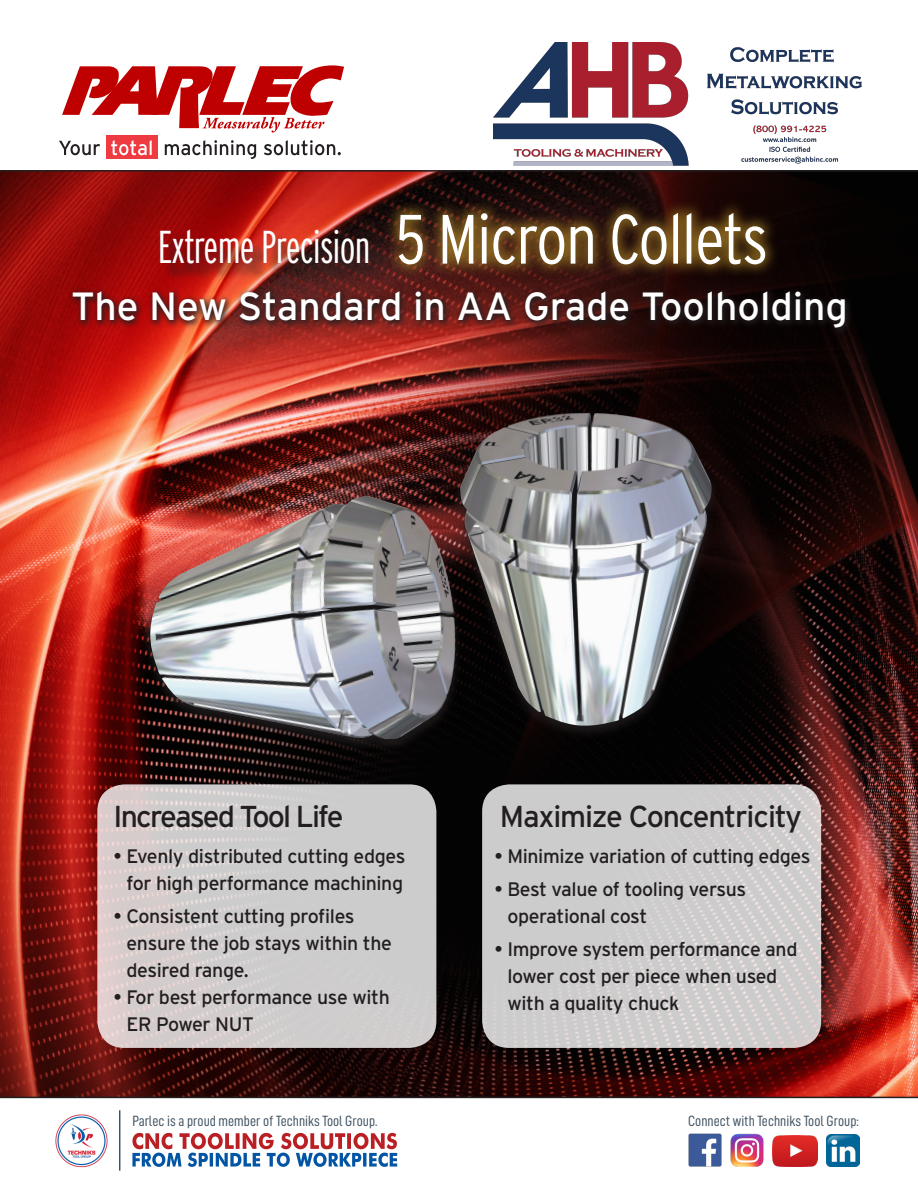
<style>
.page{position:relative;width:918px;height:1188px;background:#fff}
.page>*{position:absolute;margin:0;border:0;box-sizing:border-box;transform-origin:0 0}
.Content_Header{font:300 condensed 69.6px "Interstate";letter-spacing:-.02em;color:#fff}
.t1{font:300 extra-condensed 46.05px "Interstate";letter-spacing:-.02em;color:#fff}
.Content_Header-2{font:39.3px "Interstate";color:#fff}
.Content_Header-3{font:30.3px "Interstate";letter-spacing:-.055em;color:#231f20}
.t2{font:19.5px/27px "Interstate";letter-spacing:-.02em;color:#231f20}
.t3{font:14.85px "D DIN Condensed";color:#3d505f}
</style>
<div class="page">
<img style="left:0;top:172px;width:918px;height:925px">
<svg style="left:62px;top:65px;width:282px;height:68px"></svg>
<svg style="left:59px;top:141px;width:41px;height:14px"></svg>
<div style="left:106px;top:136px;width:51px;height:23px;background:#ee3a41"></div>
<svg style="left:111px;top:140px;width:41px;height:15px"></svg>
<svg style="left:165px;top:140px;width:91px;height:19px"></svg>
<svg style="left:264px;top:140px;width:77px;height:15px"></svg>
<svg style="left:132px;top:1133px;width:265px;height:34px"></svg>
<hr style="left:119px;top:1110px;width:1px;height:61px;background:#3d505f">
<img style="left:730px;top:1133px;width:34px;height:34px">
<img style="left:688px;top:1134px;width:33px;height:33px">
<img style="left:772px;top:1135px;width:45px;height:32px">
<img style="left:827px;top:1134px;width:32px;height:33px">
<img style="left:55px;top:1114px;width:52px;height:53px">
<hr style="left:0;top:1097px;width:918px;height:1px;background:#231f20">
<hr style="left:0;top:170px;width:918px;height:2px;background:#231f20">
<div style="left:67px;top:286px;width:786px;height:51px;background:#231f20;opacity:.91"></div>
<svg style="left:385px;top:199px;width:395px;height:79px;background:#4d2f13"></svg>
<div style="left:163px;top:232px;width:224px;height:49px;background:#231f20;opacity:.75"></div>
<div style="left:452px;top:411px;width:268px;height:329px;background:#231f20;opacity:.75"></div>
<img style="left:460px;top:412px;width:252px;height:315px">
<div style="left:143px;top:495px;width:320px;height:258px;background:#231f20;opacity:.75"></div>
<img style="left:150px;top:496px;width:307px;height:244px">
<svg style="left:97px;top:784px;width:339px;height:264px;background:#d0cccc"></svg>
<svg style="left:482px;top:784px;width:339px;height:264px;background:#cecdcd"></svg>
<img style="left:493px;top:42px;width:368px;height:137px">
<p class="t1" style="left:158px;top:219px;width:214px">Extreme Precision</p>
<p class="Content_Header" style="left:396px;top:197px;width:374px">5 Micron Collets</p>
<p class="Content_Header-2" style="left:71px;top:283px;width:778px">The New Standard in AA Grade Toolholding</p>
<p class="Content_Header-3" style="left:114px;top:797px;width:231px">Increased Tool Life</p>
<p class="t2" style="left:114px;top:842px;width:293px;text-align:center">• Evenly distributed cutting edges for high performance machining</p>
<p class="t2" style="left:127px;top:902px;width:267px;text-indent:-13px">• Consistent cutting profiles ensure the job stays within the desired range.</p>
<p class="t2" style="left:127px;top:983px;width:265px;text-indent:-13px">• For best performance use with<br>ER Power NUT</p>
<p class="Content_Header-3" style="left:500px;top:797px;width:304px">Maximize Concentricity</p>
<p class="t2" style="left:494px;top:842px;width:317px">• Minimize variation of cutting edges</p>
<p class="t2" style="left:507px;top:875px;width:240px;text-indent:-13px">• Best value of tooling versus operational cost</p>
<p class="t2" style="left:507px;top:935px;width:292px;text-indent:-13px">• Improve system performance and lower cost per piece when used with a quality chuck</p>
<p class="t3" style="left:132px;top:1113px;width:247px">Parlec is a proud member of Techniks Tool Group.</p>
<p class="t3" style="left:688px;top:1113px;width:172px">Connect with Techniks Tool Group:</p>
</div>
